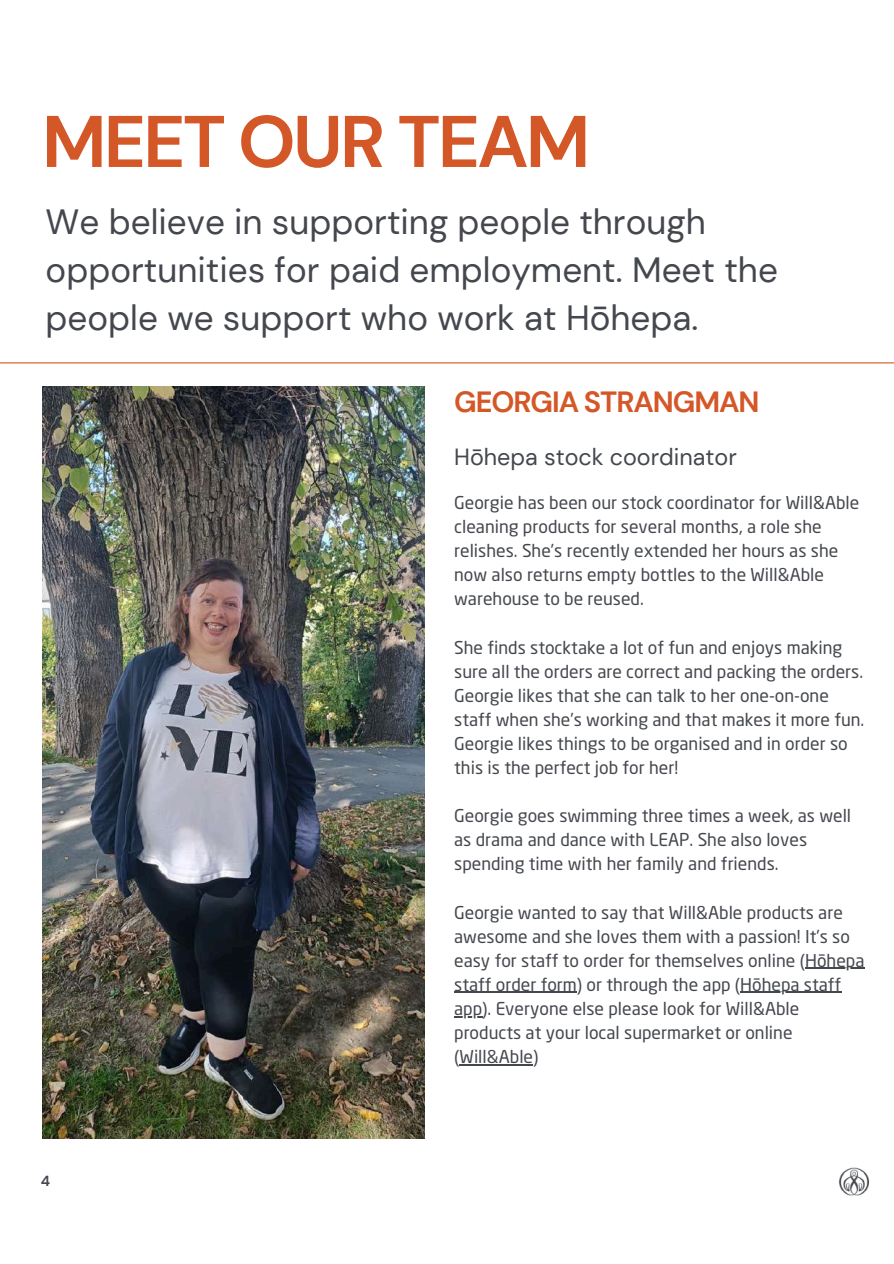
<style>
.page{position:relative;width:894px;height:1264px;background:#fff}
.page>*{position:absolute;margin:0;border:0;box-sizing:border-box;transform-origin:0 0}
.t1{font:700 72.9px "DM Sans";letter-spacing:-.035em;color:#d45727}
.t2{font:34.95px/48.2px "DM Sans";color:#44484e}
.t3{font:700 29.1px "DM Sans";letter-spacing:-.035em;color:#d45727}
.t4{font:23.4px "DM Sans";color:#44484e}
.t5{font:17.55px/24px "Neo Sans W1 G";color:#44484e}
.t6{font:700 14.55px "DM Sans";color:#44484e}
</style>
<div class="page">
<img style="left:42px;top:386px;width:383px;height:752px">
<hr style="left:0;top:362px;width:893px;height:1px;background:#d45727">
<img style="left:839px;top:1167px;width:31px;height:29px">
<hr style="left:804px;top:967px;width:60px;height:1px;background:#44484e">
<hr style="left:454px;top:991px;width:122px;height:2px;background:#44484e">
<hr style="left:740px;top:991px;width:101px;height:2px;background:#44484e">
<svg style="left:454px;top:1016px;width:28px;height:1px"></svg>
<hr style="left:459px;top:1064px;width:74px;height:1px;background:#44484e">
<h1 class="t1" style="left:42px;top:95px;width:549px">MEET OUR TEAM</h1>
<h2 class="t2" style="left:46px;top:198px;width:733px">We believe in supporting people through opportunities for paid employment. Meet the people we support who work at Hōhepa.</h2>
<h3 class="t3" style="left:454px;top:383px;width:307px">GEORGIA STRANGMAN</h3>
<h3 class="t4" style="left:454px;top:442px;width:284px">Hōhepa stock coordinator</h3>
<p class="t6" style="left:41px;top:1171px;width:11px">4</p>
<p class="t5" style="left:454px;top:492px;width:406px">Georgie has been our stock coordinator for Will&amp;Able cleaning products for several months, a role she relishes. She’s recently extended her hours as she now also returns empty bottles to the Will&amp;Able warehouse to be reused.</p>
<p class="t5" style="left:454px;top:637px;width:411px">She finds stocktake a lot of fun and enjoys making sure all the orders are correct and packing the orders.<br>Georgie likes that she can talk to her one-on-one staff when she’s working and that makes it more fun.<br>Georgie likes things to be organised and in order so this is the perfect job for her!</p>
<p class="t5" style="left:454px;top:805px;width:398px">Georgie goes swimming three times a week, as well as drama and dance with LEAP. She also loves spending time with her family and friends.</p>
<p class="t5" style="left:454px;top:901px;width:411px">Georgie wanted to say that Will&amp;Able products are awesome and she loves them with a passion! It’s so easy for staff to order for themselves online (Hōhepa staff order form) or through the app (Hōhepa staff app). Everyone else please look for Will&amp;Able products at your local supermarket or online (Will&amp;Able)</p>
</div>
